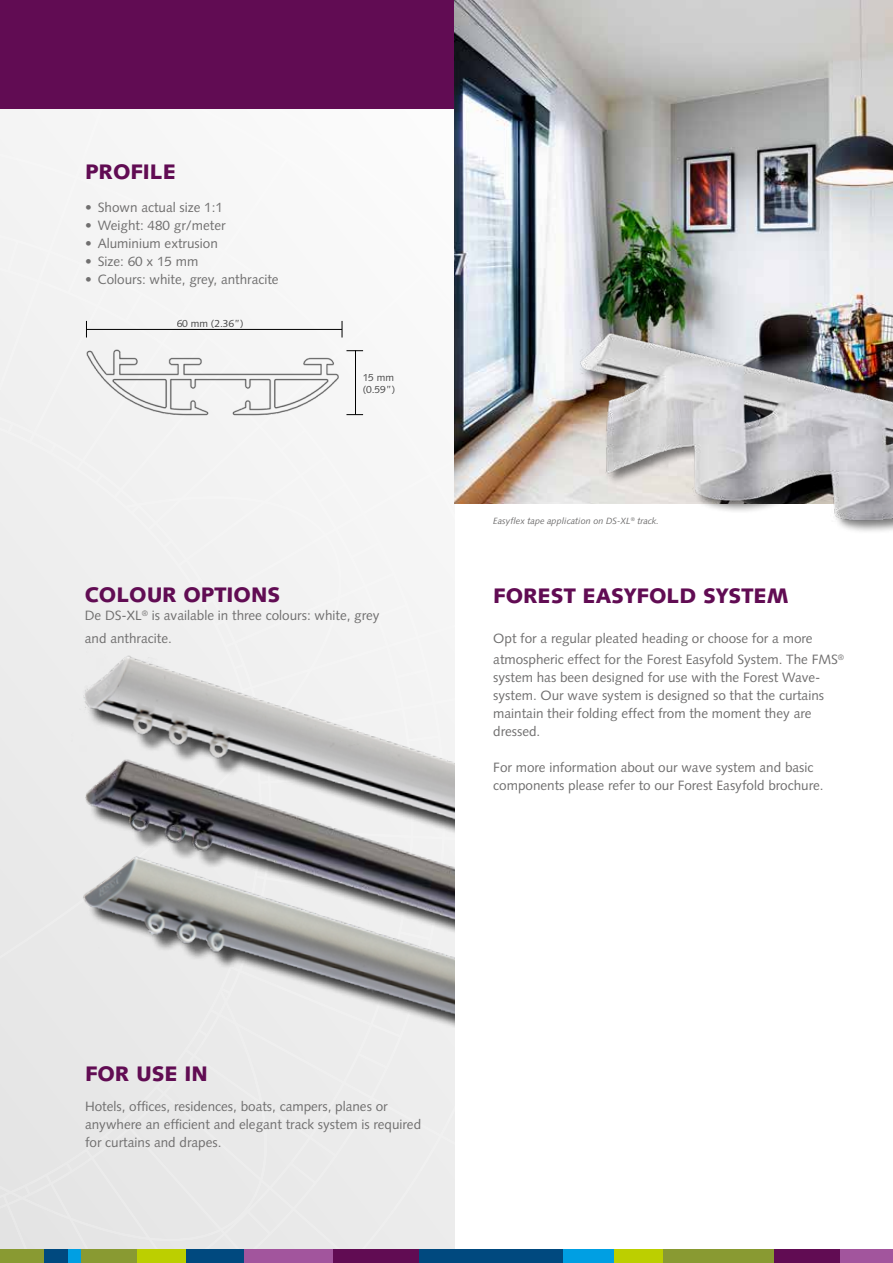
<style>
.page{position:relative;width:893px;height:1263px;background:#fff}
.page>*{position:absolute;margin:0;border:0;box-sizing:border-box;transform-origin:0 0}
.t1{font:900 21px "Syntax";color:#610c53}
.t2{font:13.5px/18px "Syntax";color:#706f6f}
.t3{font:10.35px/12px "Syntax";color:#000}
.t4{font:italic 9px "Syntax";color:#706f6f}
</style>
<div class="page">
<svg style="left:0;top:108px;width:455px;height:1142px"></svg>
<div style="left:0;top:0;width:459px;height:108px;background:#610c53"></div>
<div style="left:243px;top:1250px;width:90px;height:13px;background:#a2559d"></div>
<div style="left:836px;top:1250px;width:57px;height:13px;background:#a2559d"></div>
<div style="left:0;top:1250px;width:44px;height:13px;background:#899a32"></div>
<div style="left:68px;top:1250px;width:13px;height:13px;background:#009fe3"></div>
<div style="left:562px;top:1250px;width:52px;height:13px;background:#009fe3"></div>
<div style="left:186px;top:1250px;width:58px;height:13px;background:#00497f"></div>
<div style="left:418px;top:1250px;width:144px;height:13px;background:#00497f"></div>
<div style="left:44px;top:1250px;width:24px;height:13px;background:#00497f"></div>
<div style="left:333px;top:1250px;width:85px;height:13px;background:#610c53"></div>
<div style="left:774px;top:1250px;width:66px;height:13px;background:#610c53"></div>
<div style="left:81px;top:1250px;width:57px;height:13px;background:#899a32"></div>
<div style="left:662px;top:1250px;width:112px;height:13px;background:#899a32"></div>
<div style="left:138px;top:1250px;width:48px;height:13px;background:#bccf00"></div>
<div style="left:614px;top:1250px;width:49px;height:13px;background:#bccf00"></div>
<img style="left:87px;top:344px;width:252px;height:80px">
<svg style="left:342px;top:321px;width:1px;height:16px"></svg>
<svg style="left:86px;top:321px;width:1px;height:16px"></svg>
<hr style="left:355px;top:350px;width:1px;height:65px;background:#000">
<hr style="left:87px;top:329px;width:255px;height:1px;background:#000">
<svg style="left:346px;top:350px;width:17px;height:1px"></svg>
<svg style="left:346px;top:414px;width:17px;height:1px"></svg>
<img style="left:455px;top:0;width:438px;height:463px">
<div style="left:23px;top:1077px;width:432px;height:109px;background:#e9e9e9"></div>
<img style="left:0;top:463px;width:572px;height:614px">
<img style="left:572px;top:332px;width:321px;height:200px">
<div style="left:455px;top:587px;width:438px;height:591px;background:#fff"></div>
<img style="left:0;top:858px;width:1px;height:392px">
<h1 class="t1" style="left:85px;top:160px;width:92px">PROFILE</h1>
<p class="t2" style="left:85px;top:199px;width:140px">• Shown actual size 1:1</p>
<p class="t2" style="left:85px;top:217px;width:142px">• Weight: 480 gr/meter</p>
<p class="t2" style="left:85px;top:235px;width:134px">• Aluminium extrusion</p>
<p class="t2" style="left:85px;top:253px;width:115px">• Size: 60 x 15 mm</p>
<p class="t2" style="left:85px;top:271px;width:195px">• Colours: white, grey, anthracite</p>
<p class="t3" style="left:177px;top:317px;width:68px">60 mm (2.36”)</p>
<p class="t3" style="left:363px;top:371px;width:34px">15 mm (0.59”)</p>
<h1 class="t1" style="left:85px;top:582px;width:197px">COLOUR OPTIONS</h1>
<p class="t2" style="left:85px;top:604px;width:296px;line-height:22.5px">De DS-XL<sup>®</sup> is available in three colours: white, grey and anthracite.</p>
<p class="t4" style="left:493px;top:515px;width:167px">Easyflex tape application on DS-XL<sup>®</sup> track.</p>
<h1 class="t1" style="left:493px;top:583px;width:297px">FOREST EASYFOLD SYSTEM</h1>
<p class="t2" style="left:493px;top:628px;width:352px;line-height:21px">Opt for a regular pleated heading or choose for a more atmospheric effect for the Forest Easyfold System. The FMS<sup>®</sup></p>
<p class="t2" style="left:493px;top:668px;width:332px">system has been designed for use with the Forest Wave&shy;system. Our wave system is designed so that the curtains maintain their folding effect from the moment they are dressed.</p>
<p class="t2" style="left:493px;top:758px;width:332px">For more information about our wave system and basic components please refer to our Forest Easyfold brochure.</p>
<h1 class="t1" style="left:85px;top:1061px;width:124px">FOR USE IN</h1>
<p class="t2" style="left:85px;top:1097px;width:338px">Hotels, offices, residences, boats, campers, planes or anywhere an efficient and elegant track system is required for curtains and drapes.</p>
</div>
